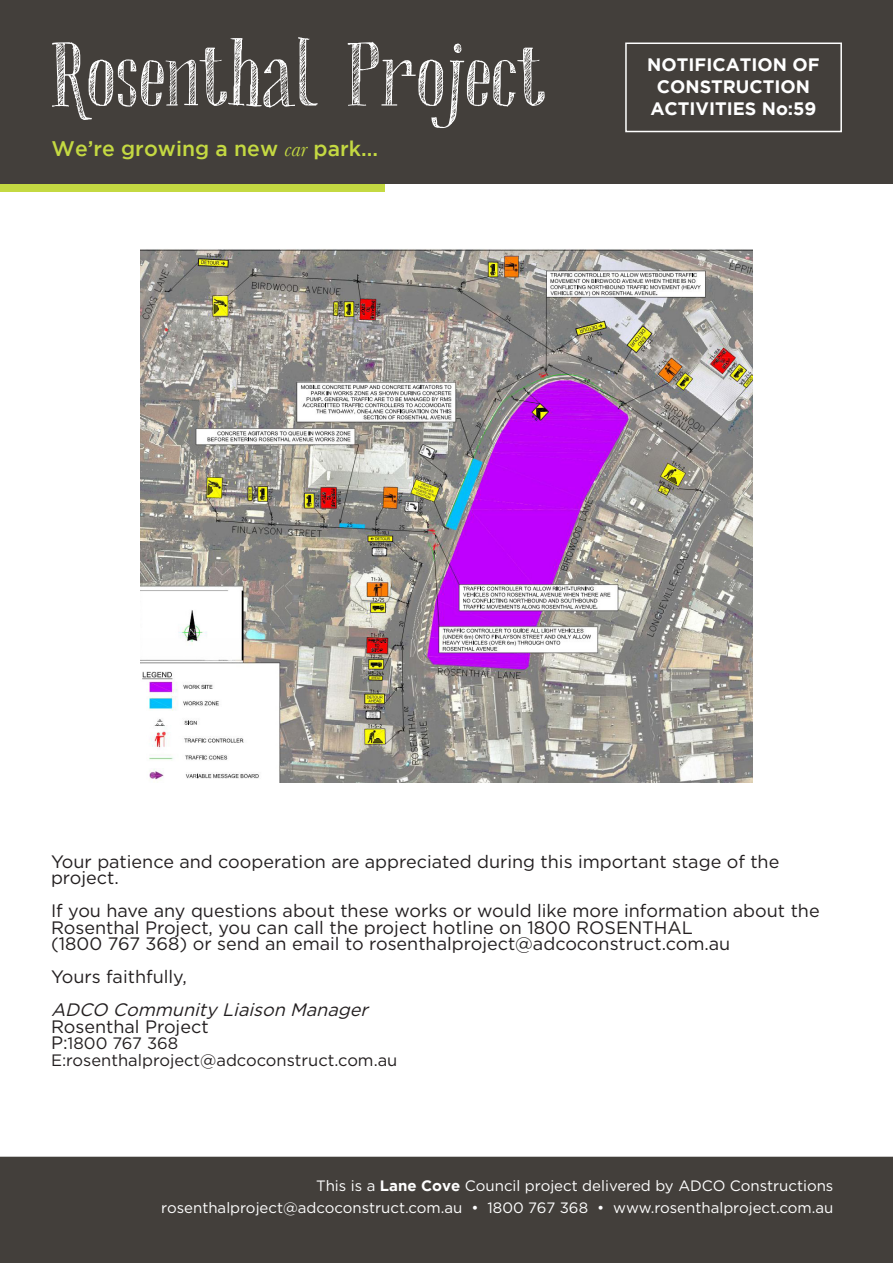
<style>
.page{position:relative;width:893px;height:1263px;background:#fff}
.page>*{position:absolute;margin:0;border:0;box-sizing:border-box;transform-origin:0 0}
.t1{font:90px "Chameleon Sketch Hatch";color:#fff}
.t2{font:500 21px "Gotham";color:#c4d942}
.t3{font:18px/16.5px "Gotham";color:#231f20}
.t4{font:700 18px/21.6px "Gotham";color:#fff;text-align:center}
.t5{font:italic 18px "Gotham";color:#231f20}
.t6{font:16.5px "Gotham";color:#231f20}
.t7{font:15px "Gotham";color:#fff}
.s1{font-family:"Baskerville";font-weight:400;font-style:italic;font-size:22.2px}
.s2{font-size:18px}
.s3{font-weight:700}
</style>
<div class="page">
<div style="left:0;top:0;width:384px;height:192px;background:#c4d942"></div>
<div style="left:0;top:0;width:893px;height:183px;background:#433f3b"></div>
<div style="left:625px;top:43px;width:217px;height:89px;border:2px solid #fff"></div>
<div style="left:0;top:1157px;width:893px;height:106px;background:#433f3b"></div>
<img style="left:141px;top:249px;width:611px;height:534px">
<p class="t1" style="left:51px;top:21px;width:497px">Rosenthal Project</p>
<p class="t2" style="left:52px;top:137px;width:328px">We’re growing a new <span class="s1">car</span> park...</p>
<p class="t4" style="left:647px;top:54px;width:174px">NOTIFICATION OF<br>CONSTRUCTION</p>
<p class="t4" style="left:650px;top:97px;width:168px">ACTIVITIES No:59</p>
<p class="t3" style="left:51px;top:853px;width:730px">Your patience and cooperation are appreciated during this important stage of the project.</p>
<p class="t3" style="left:51px;top:902px;width:770px">If you have any questions about these works or would like more information about the<br>Rosenthal Project, you can call the project hotline on 1800 ROSENTHAL</p>
<p class="t3" style="left:51px;top:935px;width:681px">(1800 767 368) or send an email to rosenthalproject@adcoconstruct.com.au</p>
<p class="t3" style="left:51px;top:968px;width:137px">Yours faithfully,</p>
<p class="t5" style="left:51px;top:1000px;width:323px">ADCO Community Liaison Manager</p>
<p class="t3" style="left:51px;top:1018px;width:159px">Rosenthal Project</p>
<p class="t6" style="left:51px;top:1034px;width:129px"><span class="s2">P:</span>1800 767 368</p>
<p class="t6" style="left:51px;top:1051px;width:348px">E:rosenthalproject@adcoconstruct.com.au</p>
<p class="t7" style="left:316px;top:1177px;width:519px">This is a <span class="s3">Lane Cove</span> Council project delivered by ADCO Constructions</p>
<p class="t7" style="left:161px;top:1200px;width:674px">rosenthalproject@adcoconstruct.com.au • 1800 767 368 • www.rosenthalproject.com.au</p>
</div>
